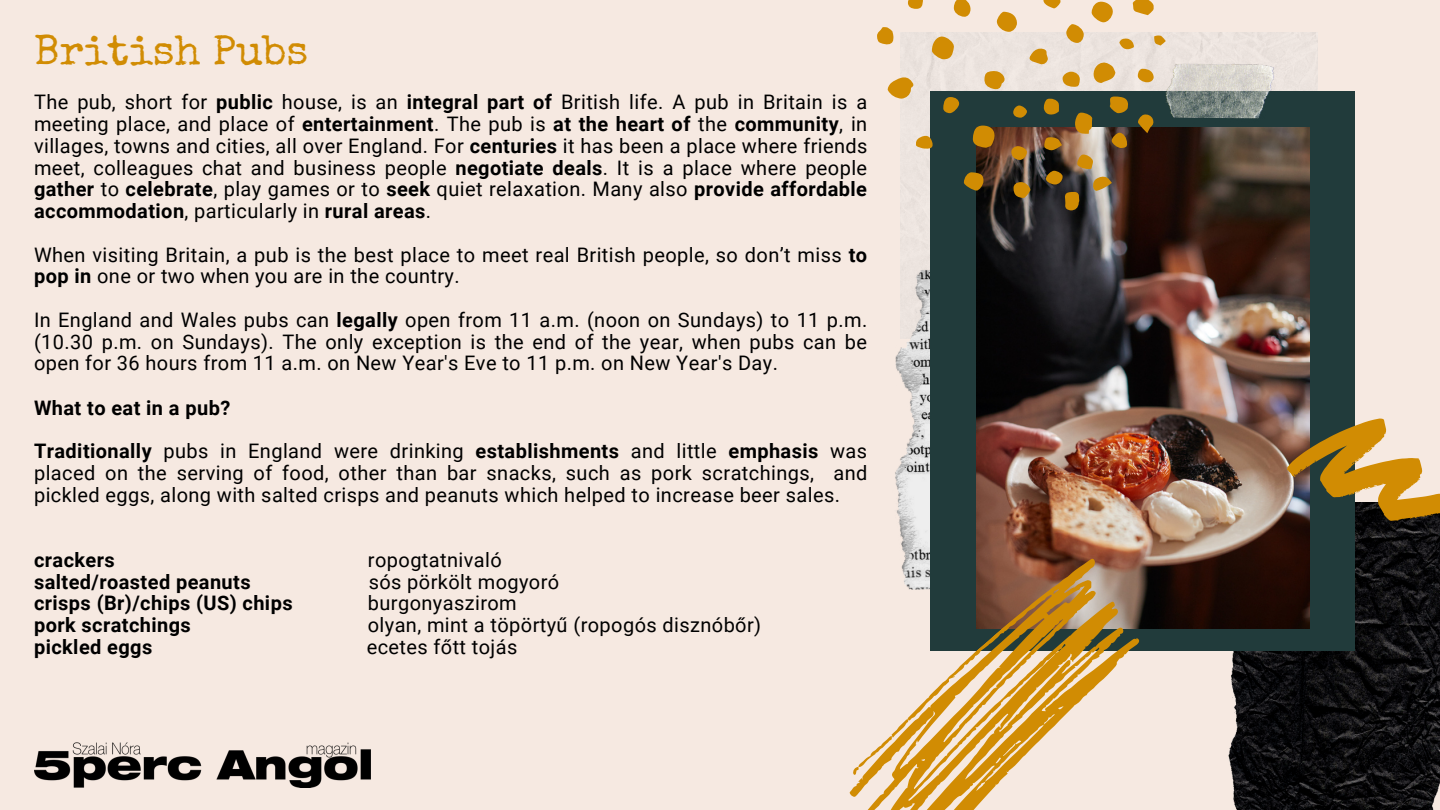
<style>
.page{position:relative;width:1440px;height:810px;background:#f6e9e1}
.page>*{position:absolute;margin:0;border:0;box-sizing:border-box;transform-origin:0 0}
.t1{font:42px "Special Elite";color:#d18c03}
.t2{font:20px/21.8px "Roboto";letter-spacing:.02em;color:#000;text-align:justify}
.t3{font:700 20px/43.5px "Roboto";letter-spacing:.02em;color:#000}
.s1{font-weight:700}
.s2{font-weight:400}
</style>
<div class="page">
<div style="left:900px;top:32px;width:418px;height:238px;background:#ece4df"></div>
<img style="left:1228px;top:521px;width:212px;height:289px">
<img style="left:895px;top:270px;width:36px;height:282px">
<div style="left:931px;top:91px;width:424px;height:560px;background:#213b3b"></div>
<img style="left:34px;top:743px;width:336px;height:45px">
<img style="left:1151px;top:59px;width:131px;height:60px">
<img style="left:976px;top:128px;width:334px;height:500px">
<svg style="left:849px;top:552px;width:321px;height:258px"></svg>
<svg style="left:851px;top:719px;width:60px;height:56px"></svg>
<svg style="left:1287px;top:419px;width:153px;height:102px"></svg>
<svg style="left:973px;top:126px;width:22px;height:22px"></svg>
<svg style="left:887px;top:77px;width:28px;height:22px"></svg>
<svg style="left:932px;top:36px;width:22px;height:23px"></svg>
<svg style="left:1091px;top:61px;width:24px;height:22px"></svg>
<svg style="left:1092px;top:1px;width:21px;height:22px"></svg>
<svg style="left:997px;top:11px;width:20px;height:21px"></svg>
<svg style="left:1073px;top:113px;width:21px;height:21px"></svg>
<svg style="left:984px;top:71px;width:21px;height:19px"></svg>
<svg style="left:964px;top:172px;width:20px;height:19px"></svg>
<svg style="left:1132px;top:0;width:22px;height:15px"></svg>
<svg style="left:1109px;top:97px;width:19px;height:16px"></svg>
<svg style="left:1066px;top:24px;width:18px;height:19px"></svg>
<svg style="left:954px;top:0;width:16px;height:17px"></svg>
<svg style="left:1065px;top:192px;width:15px;height:18px"></svg>
<svg style="left:877px;top:27px;width:16px;height:18px"></svg>
<svg style="left:1063px;top:72px;width:17px;height:15px"></svg>
<svg style="left:1043px;top:0;width:17px;height:9px"></svg>
<svg style="left:1028px;top:48px;width:20px;height:17px"></svg>
<svg style="left:1014px;top:182px;width:16px;height:16px"></svg>
<svg style="left:1043px;top:98px;width:16px;height:17px"></svg>
<svg style="left:943px;top:97px;width:16px;height:16px"></svg>
<svg style="left:1137px;top:114px;width:17px;height:19px"></svg>
<svg style="left:908px;top:0;width:15px;height:9px"></svg>
<svg style="left:916px;top:135px;width:17px;height:14px"></svg>
<svg style="left:1092px;top:176px;width:20px;height:15px"></svg>
<svg style="left:1076px;top:154px;width:17px;height:16px"></svg>
<svg style="left:1112px;top:133px;width:16px;height:15px"></svg>
<svg style="left:1043px;top:136px;width:19px;height:15px"></svg>
<svg style="left:1046px;top:171px;width:17px;height:14px"></svg>
<svg style="left:1138px;top:69px;width:16px;height:14px"></svg>
<svg style="left:1011px;top:146px;width:16px;height:14px"></svg>
<svg style="left:1013px;top:106px;width:14px;height:12px"></svg>
<svg style="left:1119px;top:38px;width:15px;height:13px"></svg>
<svg style="left:1154px;top:36px;width:12px;height:10px"></svg>
<h1 class="t1" style="left:34px;top:35px;width:276px">British Pubs</h1>
<p class="t2" style="left:34px;top:92px;width:835px">The pub, short for <span class="s1">public</span> house, is an <span class="s1">integral part of</span> British life. A pub in Britain is a meeting place, and place of <span class="s1">entertainment</span>. The pub is <span class="s1">at the heart of</span> the <span class="s1">community</span>, in villages, towns and cities, all over England. For <span class="s1">centuries</span> it has been a place where friends meet, colleagues chat and business people <span class="s1">negotiate deals</span>. It is a place where people <span class="s1">gather</span> to <span class="s1">celebrate</span>, play games or to <span class="s1">seek</span> quiet relaxation. Many also <span class="s1">provide affordable accommodation</span>, particularly in <span class="s1">rural areas</span>.</p>
<p class="t2" style="left:34px;top:244px;width:835px">When visiting Britain, a pub is the best place to meet real British people, so don’t miss <span class="s1">to pop in</span> one or two when you are in the country.</p>
<p class="t2" style="left:34px;top:309px;width:835px">In England and Wales pubs can <span class="s1">legally</span> open from 11 a.m. (noon on Sundays) to 11 p.m. (10.30 p.m. on Sundays). The only exception is the end of the year, when pubs can be open for 36 hours from 11 a.m. on New Year's Eve to 11 p.m. on New Year's Day.</p>
<p class="t3" style="left:34px;top:386px;width:835px">What to eat in a pub?<br>Traditionally <span class="s2">pubs in England were drinking</span> establishments <span class="s2">and little</span> emphasis <span class="s2">was</span></p>
<p class="t2" style="left:34px;top:462px;width:835px">placed on the serving of food, other than bar snacks, such as pork scratchings, and pickled eggs, along with salted crisps and peanuts which helped to increase beer sales.</p>
<p class="t3" style="left:34px;top:538px;width:82px">crackers</p>
<p class="t2" style="left:368px;top:549px;width:135px">ropogtatnivaló</p>
<p class="t3" style="left:34px;top:560px;width:218px">salted/roasted peanuts</p>
<p class="t2" style="left:369px;top:571px;width:192px">sós pörkölt mogyoró</p>
<p class="t3" style="left:34px;top:582px;width:260px">crisps (Br)/chips (US) chips</p>
<p class="t2" style="left:368px;top:593px;width:150px">burgonyaszirom</p>
<p class="t3" style="left:34px;top:604px;width:158px">pork scratchings</p>
<p class="t2" style="left:368px;top:614px;width:395px">olyan, mint a töpörtyű (ropogós disznóbőr)</p>
<p class="t3" style="left:34px;top:625px;width:120px">pickled eggs</p>
<p class="t2" style="left:367px;top:636px;width:152px">ecetes főtt tojás</p>
</div>
